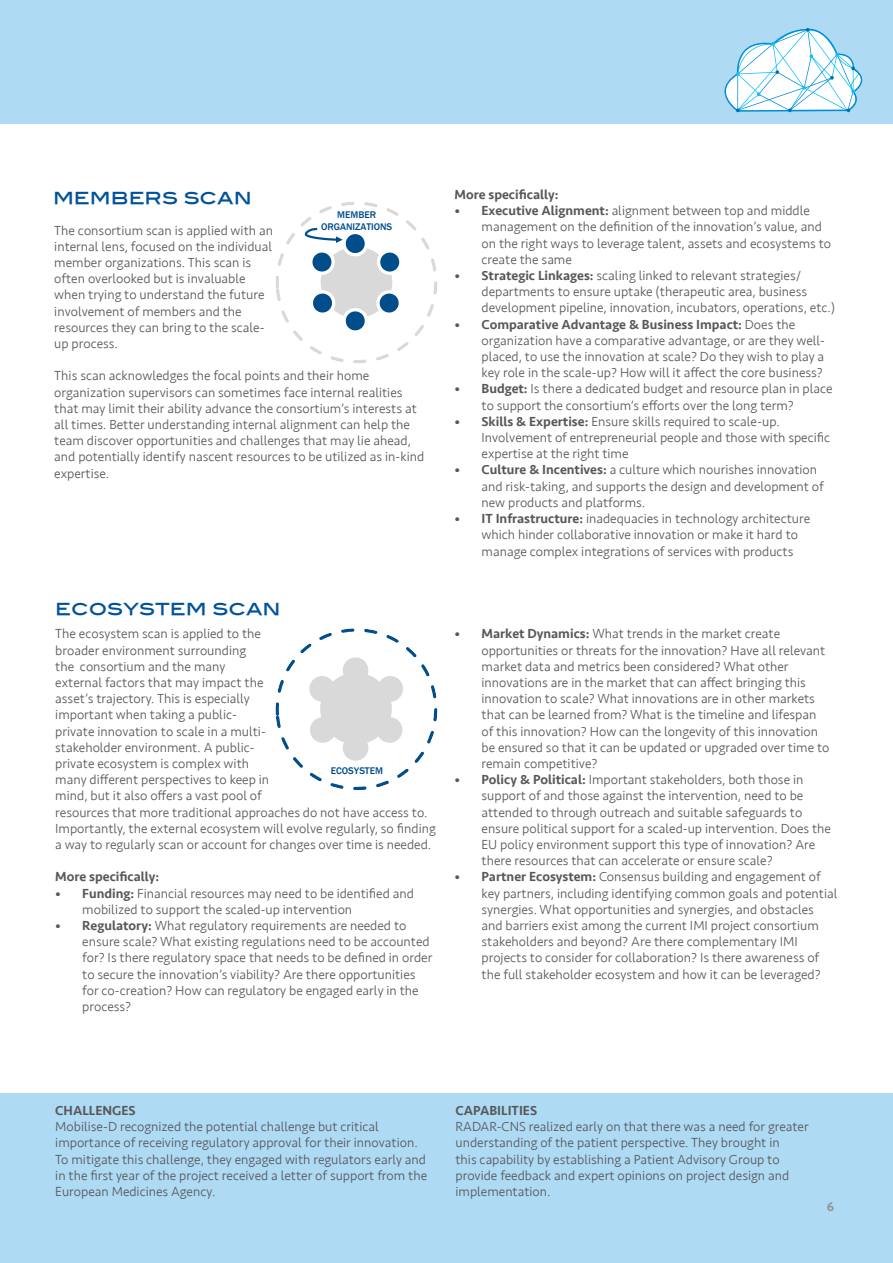
<style>
.page{position:relative;width:893px;height:1263px;background:#fff}
.page>*{position:absolute;margin:0;border:0;box-sizing:border-box;transform-origin:0 0}
.Paragraph_Style_1{font:19.5px "Blair Md ITCTT Medium";color:#01529a}
.Paragraph_Style_2{font:300 13.5px/16.2px "Seravek";color:#57585a}
.Paragraph_Style_3{font:300 13.5px/16.2px "Seravek";color:#57585a}
.Paragraph_Style_3-2{font:500 13.5px "Seravek";color:#57585a}
.Paragraph_Style_2-2{font:500 13.5px "Seravek";color:#939598}
.t1{font:500 9.9px/12.1px "Franklin Gothic";letter-spacing:-.005em;color:#004e8b;text-align:center}
.t2{font:500 9.9px "Franklin Gothic";color:#004d8b}
.s1{font-weight:500}
</style>
<div class="page">
<div style="left:0;top:1093px;width:893px;height:170px;background:#aedaf4"></div>
<div style="left:0;top:0;width:893px;height:123px;background:#aedaf4"></div>
<svg style="left:724px;top:28px;width:139px;height:84px"></svg>
<svg style="left:276px;top:202px;width:161px;height:161px"></svg>
<svg style="left:275px;top:628px;width:162px;height:162px"></svg>
<p class="Paragraph_Style_1" style="left:53px;top:181px;width:200px">MEMBERS SCAN</p>
<p class="Paragraph_Style_3-2" style="left:454px;top:186px;width:105px">More specifically:</p>
<p class="Paragraph_Style_2" style="left:482px;top:203px;width:351px;text-indent:-27px"><span class="s1">• Executive Alignment:</span> alignment between top and middle management on the definition of the innovation’s value, and on the right ways to leverage talent, assets and ecosystems to create the same</p>
<p class="Paragraph_Style_2" style="left:482px;top:268px;width:355px;text-indent:-27px"><span class="s1">• Strategic Linkages:</span> scaling linked to relevant strategies/ departments to ensure uptake (therapeutic area, business development pipeline, innovation, incubators, operations, etc.)</p>
<p class="Paragraph_Style_2" style="left:482px;top:316px;width:345px;text-indent:-27px"><span class="s1">• Comparative Advantage &amp; Business Impact:</span> Does the organization have a comparative advantage, or are they well&shy;placed, to use the innovation at scale? Do they wish to play a key role in the scale-up? How will it affect the core business?</p>
<p class="Paragraph_Style_2" style="left:482px;top:381px;width:353px;text-indent:-27px"><span class="s1">• Budget:</span> Is there a dedicated budget and resource plan in place to support the consortium’s efforts over the long term?</p>
<p class="Paragraph_Style_2" style="left:482px;top:413px;width:350px;text-indent:-27px"><span class="s1">• Skills &amp; Expertise:</span> Ensure skills required to scale-up.<br>Involvement of entrepreneurial people and those with specific expertise at the right time</p>
<p class="Paragraph_Style_2" style="left:482px;top:462px;width:344px;text-indent:-27px"><span class="s1">• Culture &amp; Incentives:</span> a culture which nourishes innovation and risk-taking, and supports the design and development of new products and platforms.</p>
<p class="Paragraph_Style_2" style="left:482px;top:511px;width:330px;text-indent:-27px"><span class="s1">• IT Infrastructure:</span> inadequacies in technology architecture which hinder collaborative innovation or make it hard to manage complex integrations of services with products</p>
<p class="t1" style="left:321px;top:209px;width:73px">MEMBER<br>ORGANIZATIONS</p>
<p class="Paragraph_Style_2" style="left:54px;top:222px;width:220px">The consortium scan is applied with an internal lens, focused on the individual member organizations. This scan is often overlooked but is invaluable when trying to understand the future involvement of members and the resources they can bring to the scale&shy;up process.</p>
<p class="Paragraph_Style_2" style="left:54px;top:368px;width:371px">This scan acknowledges the focal points and their home organization supervisors can sometimes face internal realities that may limit their ability advance the consortium’s interests at all times. Better understanding internal alignment can help the team discover opportunities and challenges that may lie ahead, and potentially identify nascent resources to be utilized as in-kind expertise.</p>
<p class="Paragraph_Style_1" style="left:55px;top:592px;width:227px">ECOSYSTEM SCAN</p>
<p class="Paragraph_Style_2" style="left:55px;top:626px;width:382px">The ecosystem scan is applied to the<br>broader environment surrounding<br>the consortium and the many<br>external factors that may impact the<br>asset’s trajectory. This is especially<br>important when taking a public-<br>private innovation to scale in a multi-<br>stakeholder environment. A public-<br>private ecosystem is complex with<br>many different perspectives to keep in<br>mind, but it also offers a vast pool of<br>resources that more traditional approaches do not have access to.<br>Importantly, the external ecosystem will evolve regularly, so finding a way to regularly scan or account for changes over time is needed.</p>
<p class="Paragraph_Style_3-2" style="left:55px;top:868px;width:105px">More specifically:</p>
<p class="Paragraph_Style_2" style="left:82px;top:885px;width:333px;text-indent:-27px"><span class="s1">• Funding:</span> Financial resources may need to be identified and mobilized to support the scaled-up intervention</p>
<p class="Paragraph_Style_2" style="left:82px;top:918px;width:352px;text-indent:-27px"><span class="s1">• Regulatory:</span> What regulatory requirements are needed to ensure scale? What existing regulations need to be accounted for? Is there regulatory space that needs to be defined in order to secure the innovation’s viability? Are there opportunities for co-creation? How can regulatory be engaged early in the process?</p>
<p class="t2" style="left:331px;top:764px;width:54px">ECOSYSTEM</p>
<p class="Paragraph_Style_2" style="left:482px;top:626px;width:349px;text-indent:-27px"><span class="s1">• Market Dynamics:</span> What trends in the market create opportunities or threats for the innovation? Have all relevant market data and metrics been considered? What other innovations are in the market that can affect bringing this innovation to scale? What innovations are in other markets that can be learned from? What is the timeline and lifespan of this innovation? How can the longevity of this innovation be ensured so that it can be updated or upgraded over time to remain competitive?</p>
<p class="Paragraph_Style_2" style="left:482px;top:772px;width:351px;text-indent:-27px"><span class="s1">• Policy &amp; Political:</span> Important stakeholders, both those in support of and those against the intervention, need to be attended to through outreach and suitable safeguards to ensure political support for a scaled-up intervention. Does the EU policy environment support this type of innovation? Are there resources that can accelerate or ensure scale?</p>
<p class="Paragraph_Style_2" style="left:482px;top:869px;width:357px;text-indent:-27px"><span class="s1">• Partner Ecosystem:</span> Consensus building and engagement of key partners, including identifying common goals and potential synergies. What opportunities and synergies, and obstacles and barriers exist among the current IMI project consortium stakeholders and beyond? Are there complementary IMI projects to consider for collaboration? Is there awareness of the full stakeholder ecosystem and how it can be leveraged?</p>
<p class="Paragraph_Style_3-2" style="left:55px;top:1102px;width:82px">CHALLENGES</p>
<p class="Paragraph_Style_3" style="left:55px;top:1119px;width:373px">Mobilise-D recognized the potential challenge but critical importance of receiving regulatory approval for their innovation.<br>To mitigate this challenge, they engaged with regulators early and in the first year of the project received a letter of support from the European Medicines Agency.</p>
<p class="Paragraph_Style_3-2" style="left:455px;top:1102px;width:83px">CAPABILITIES</p>
<p class="Paragraph_Style_3" style="left:455px;top:1119px;width:355px">RADAR-CNS realized early on that there was a need for greater understanding of the patient perspective. They brought in<br>this capability by establishing a Patient Advisory Group to provide feedback and expert opinions on project design and implementation.</p>
<p class="Paragraph_Style_2-2" style="left:827px;top:1197px;width:9px">6</p>
</div>
